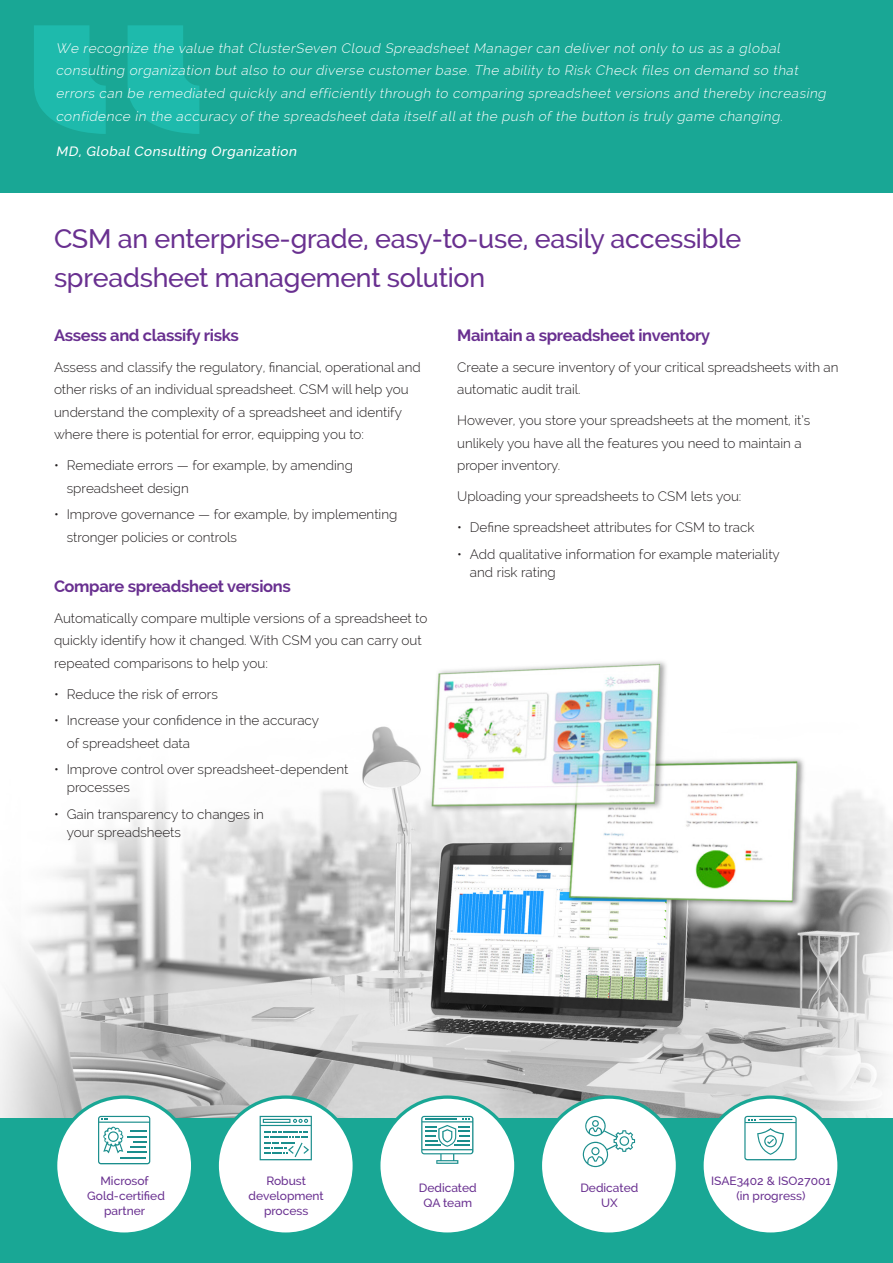
<style>
.page{position:relative;width:893px;height:1263px;background:#fff}
.page>*{position:absolute;margin:0;border:0;box-sizing:border-box;transform-origin:0 0}
.t1{font:500 26.85px/39.2px "Raleway";letter-spacing:-.01em;color:#693090}
.t2{font:700 16.5px "Raleway";letter-spacing:-.02em;color:#693090}
.t3{font:300 13.5px/22.5px "Raleway";color:#231f20}
.t4{font:italic 300 13.5px/22.5px "Raleway";color:#fff}
.t5{font:italic 500 13.5px "Raleway";color:#fff}
.t6{font:500 12px/15px "Raleway";color:#693090;text-align:center}
</style>
<div class="page">
<img style="left:0;top:661px;width:893px;height:457px">
<div style="left:0;top:0;width:893px;height:193px;background:#19a795"></div>
<div style="left:0;top:1118px;width:893px;height:145px;background:#19a795"></div>
<svg style="left:34px;top:25px;width:165px;height:109px"></svg>
<div style="left:56px;top:1097px;width:137px;height:137px;background:#fff;border-radius:50%"></div>
<svg style="left:98px;top:1116px;width:52px;height:48px"></svg>
<div style="left:54px;top:1095px;width:140px;height:141px;border:3px solid #19a795;border-radius:50%"></div>
<div style="left:217px;top:1097px;width:137px;height:137px;background:#fff;border-radius:50%"></div>
<svg style="left:260px;top:1116px;width:52px;height:44px"></svg>
<div style="left:216px;top:1095px;width:140px;height:141px;border:3px solid #19a795;border-radius:50%"></div>
<div style="left:379px;top:1097px;width:137px;height:137px;background:#fff;border-radius:50%"></div>
<svg style="left:421px;top:1116px;width:52px;height:48px"></svg>
<div style="left:377px;top:1095px;width:140px;height:141px;border:3px solid #19a795;border-radius:50%"></div>
<div style="left:540px;top:1097px;width:137px;height:137px;background:#fff;border-radius:50%"></div>
<svg style="left:583px;top:1116px;width:52px;height:51px"></svg>
<div style="left:539px;top:1095px;width:140px;height:141px;border:3px solid #19a795;border-radius:50%"></div>
<div style="left:702px;top:1097px;width:137px;height:137px;background:#fff;border-radius:50%"></div>
<svg style="left:744px;top:1116px;width:53px;height:44px"></svg>
<hr style="left:759px;top:1119px;width:33px;height:1px;background:#1b8e8d">
<div style="left:700px;top:1095px;width:141px;height:141px;border:3px solid #19a795;border-radius:50%"></div>
<p class="t4" style="left:56px;top:37px;width:774px">We recognize the value that ClusterSeven Cloud Spreadsheet Manager can deliver not only to us as a global consulting organization but also to our diverse customer base. The ability to Risk Check files on demand so that errors can be remediated quickly and efficiently through to comparing spreadsheet versions and thereby increasing confidence in the accuracy of the spreadsheet data itself all at the push of the button is truly game changing.</p>
<p class="t5" style="left:56px;top:143px;width:245px">MD, Global Consulting Organization</p>
<p class="t1" style="left:54px;top:219px;width:689px">CSM an enterprise-grade, easy-to-use, easily accessible spreadsheet management solution</p>
<p class="t2" style="left:54px;top:326px;width:186px">Assess and classify risks</p>
<p class="t3" style="left:54px;top:356px;width:368px">Assess and classify the regulatory, financial, operational and other risks of an individual spreadsheet. CSM will help you understand the complexity of a spreadsheet and identify where there is potential for error, equipping you to:</p>
<p class="t3" style="left:67px;top:454px;width:288px;text-indent:-13px">• Remediate errors — for example, by amending spreadsheet design</p>
<p class="t3" style="left:67px;top:503px;width:332px;text-indent:-13px">• Improve governance — for example, by implementing stronger policies or controls</p>
<p class="t2" style="left:54px;top:577px;width:238px">Compare spreadsheet versions</p>
<p class="t3" style="left:54px;top:607px;width:375px">Automatically compare multiple versions of a spreadsheet to quickly identify how it changed. With CSM you can carry out repeated comparisons to help you:</p>
<p class="t3" style="left:54px;top:683px;width:165px">• Reduce the risk of errors</p>
<p class="t3" style="left:67px;top:709px;width:254px;text-indent:-13px">• Increase your confidence in the accuracy of spreadsheet data</p>
<p class="t3" style="left:67px;top:761px;width:283px;line-height:18px;text-indent:-13px">• Improve control over spreadsheet-dependent processes</p>
<p class="t3" style="left:67px;top:805px;width:199px;line-height:18px;text-indent:-13px">• Gain transparency to changes in your spreadsheets</p>
<p class="t2" style="left:457px;top:326px;width:254px">Maintain a spreadsheet inventory</p>
<p class="t3" style="left:457px;top:356px;width:383px">Create a secure inventory of your critical spreadsheets with an automatic audit trail.</p>
<p class="t3" style="left:457px;top:409px;width:355px">However, you store your spreadsheets at the moment, it’s unlikely you have all the features you need to maintain a proper inventory.</p>
<p class="t3" style="left:457px;top:485px;width:286px">Uploading your spreadsheets to CSM lets you:</p>
<p class="t3" style="left:457px;top:516px;width:299px">• Define spreadsheet attributes for CSM to track</p>
<p class="t3" style="left:470px;top:545px;width:312px;line-height:18px;text-indent:-13px">• Add qualitative information for example materiality and risk rating</p>
<p class="t6" style="left:87px;top:1173px;width:79px">Microsof<br>Gold-certified partner</p>
<p class="t6" style="left:249px;top:1173px;width:77px">Robust development process</p>
<p class="t6" style="left:419px;top:1181px;width:60px">Dedicated<br>QA team</p>
<p class="t6" style="left:580px;top:1181px;width:60px">Dedicated<br>UX</p>
<p class="t6" style="left:711px;top:1173px;width:121px">ISAE3402 &amp; ISO27001 (in progress)</p>
</div>
